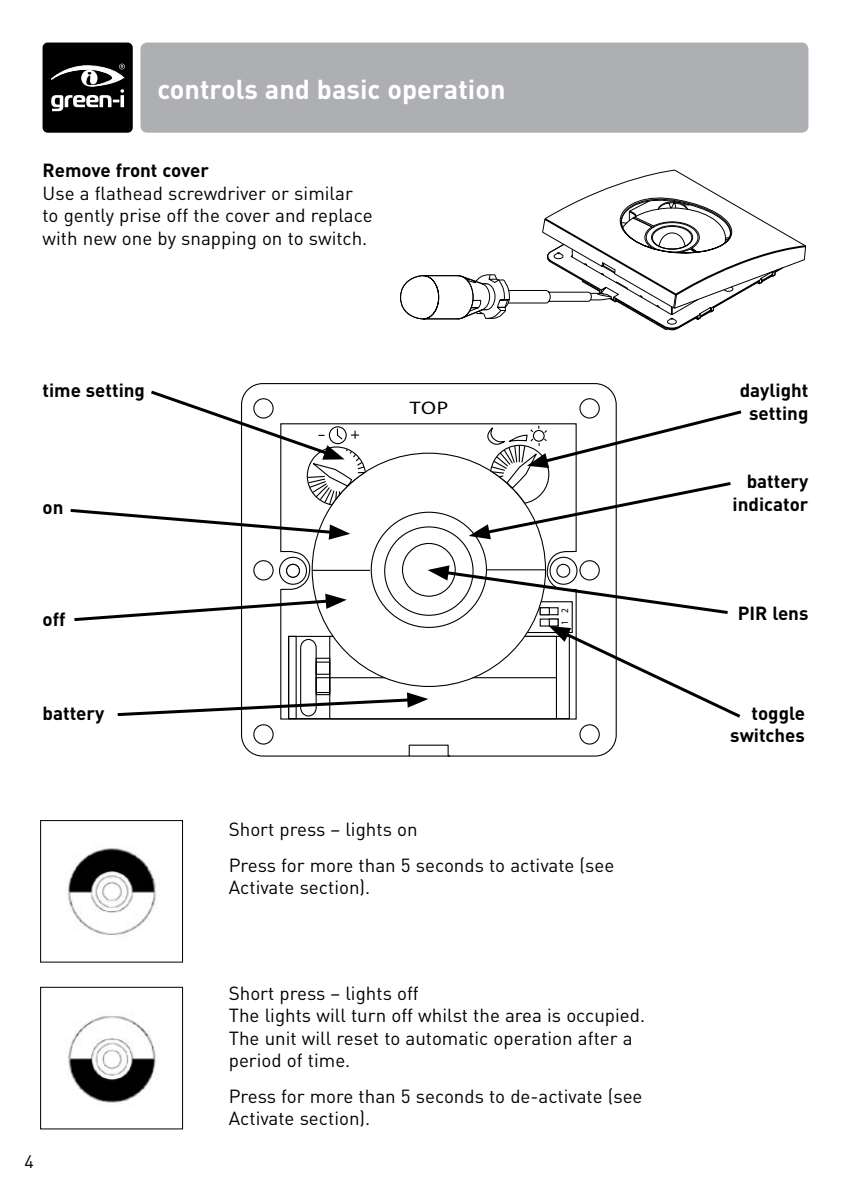
<style>
.page{position:relative;width:851px;height:1191px;background:#fff}
.page>*{position:absolute;margin:0;border:0;box-sizing:border-box;transform-origin:0 0}
.t1{font:700 27px "DIN";color:#fff}
.t2{font:18.6px/22.5px "DIN";color:#000}
.t3{font:700 18.6px/22.5px "DIN";color:#000;text-align:right}
.t4{font:18.3px "Myriad Pro";color:#000;scale:1.19 1}
.t5{font:18px "DIN";color:#000}
.t6{font:9.9px "Myriad Pro";color:#000;scale:.93 1}
</style>
<div class="page">
<img style="left:67px;top:848px;width:89px;height:88px">
<div style="left:40px;top:820px;width:143px;height:142px;border:1px solid #000"></div>
<img style="left:68px;top:1016px;width:89px;height:88px">
<div style="left:40px;top:987px;width:143px;height:142px;border:1px solid #000"></div>
<div style="left:43px;top:43px;width:90px;height:90px;background:#000;border-radius:5px"></div>
<svg style="left:51px;top:64px;width:74px;height:47px"></svg>
<div style="left:140px;top:43px;width:668px;height:90px;background:#aeafb2;border-radius:7px"></div>
<svg style="left:400px;top:169px;width:405px;height:161px"></svg>
<svg style="left:241px;top:383px;width:376px;height:374px"></svg>
<svg style="left:280px;top:423px;width:297px;height:297px"></svg>
<div style="left:288px;top:636px;width:8px;height:83px;border:1px solid #000"></div>
<div style="left:330px;top:636px;width:226px;height:82px;background:#fff"></div>
<div style="left:329px;top:636px;width:228px;height:83px;border:1px solid #000"></div>
<svg style="left:279px;top:557px;width:27px;height:27px"></svg>
<div style="left:279px;top:557px;width:28px;height:28px;border:1px solid #000;border-radius:50%"></div>
<div style="left:286px;top:564px;width:13px;height:13px;background:#fff;border-radius:50%"></div>
<div style="left:286px;top:564px;width:14px;height:14px;border:1px solid #000;border-radius:50%"></div>
<svg style="left:550px;top:557px;width:27px;height:27px"></svg>
<div style="left:549px;top:557px;width:28px;height:28px;border:1px solid #000;border-radius:50%"></div>
<hr style="left:330px;top:677px;width:226px;height:1px;background:#000">
<div style="left:525px;top:601px;width:47px;height:32px;border:1px solid #000"></div>
<div style="left:539px;top:618px;width:19px;height:8px;border:1px solid #000"></div>
<div style="left:549px;top:619px;width:9px;height:7px;background:#fff"></div>
<div style="left:548px;top:618px;width:10px;height:8px;border:1px solid #000"></div>
<div style="left:312px;top:453px;width:233px;height:233px;background:#fff;border-radius:50%"></div>
<div style="left:580px;top:399px;width:19px;height:19px;background:#fff;border-radius:50%"></div>
<div style="left:579px;top:398px;width:20px;height:20px;border:1px solid #000;border-radius:50%"></div>
<div style="left:254px;top:561px;width:19px;height:19px;background:#fff;border-radius:50%"></div>
<div style="left:253px;top:560px;width:20px;height:20px;border:1px solid #000;border-radius:50%"></div>
<svg style="left:580px;top:561px;width:19px;height:19px"></svg>
<div style="left:579px;top:560px;width:20px;height:20px;border:1px solid #000;border-radius:50%"></div>
<div style="left:254px;top:725px;width:19px;height:19px;background:#fff;border-radius:50%"></div>
<div style="left:253px;top:724px;width:20px;height:20px;border:1px solid #000;border-radius:50%"></div>
<div style="left:580px;top:725px;width:19px;height:19px;background:#fff;border-radius:50%"></div>
<div style="left:579px;top:724px;width:20px;height:20px;border:1px solid #000;border-radius:50%"></div>
<hr style="left:312px;top:570px;width:58px;height:1px;background:#000">
<div style="left:402px;top:543px;width:53px;height:54px;border:1px solid #000;border-radius:50%"></div>
<div style="left:300px;top:639px;width:16px;height:77px;border:1px solid #000;border-radius:8px"></div>
<div style="left:315px;top:657px;width:15px;height:38px;border:1px solid #000"></div>
<div style="left:315px;top:661px;width:15px;height:14px;border:1px solid #000"></div>
<div style="left:315px;top:677px;width:15px;height:16px;border:1px solid #000"></div>
<hr style="left:409px;top:755px;width:41px;height:1px;background:#000">
<div style="left:556px;top:564px;width:14px;height:14px;border:1px solid #000;border-radius:50%"></div>
<svg style="left:427px;top:565px;width:301px;height:51px"></svg>
<svg style="left:549px;top:626px;width:192px;height:94px"></svg>
<svg style="left:468px;top:408px;width:274px;height:131px"></svg>
<svg style="left:70px;top:388px;width:296px;height:151px"></svg>
<svg style="left:74px;top:593px;width:273px;height:30px"></svg>
<svg style="left:117px;top:692px;width:311px;height:25px"></svg>
<h1 class="t1" style="left:157px;top:71px;width:349px">controls and basic operation</h1>
<p class="t3" style="left:43px;top:158px;width:168px">Remove front cover</p>
<p class="t2" style="left:43px;top:181px;width:331px">Use a flathead screwdriver or similar to gently prise off the cover and replace with new one by snapping on to switch.</p>
<p class="t3" style="left:43px;top:378px;width:104px">time setting</p>
<p class="t3" style="left:43px;top:496px;width:22px">on</p>
<p class="t3" style="left:43px;top:607px;width:25px">off</p>
<p class="t3" style="left:43px;top:700px;width:63px">battery</p>
<p class="t5" style="left:25px;top:1150px;width:11px">4</p>
<p class="t4" style="left:410px;top:397px;width:34px">TOP</p>
<p class="t6" style="left:558px;top:624px;width:19px;rotate:-90deg">1 2</p>
<p class="t2" style="left:229px;top:811px;width:387px;line-height:35.4px">Short press – lights on<br>Press for more than 5 seconds to activate (see</p>
<p class="t2" style="left:229px;top:875px;width:143px">Activate section).</p>
<p class="t2" style="left:229px;top:981px;width:418px">Short press – lights off<br>The lights will turn off whilst the area is occupied.<br>The unit will reset to automatic operation after a period of time.</p>
<p class="t2" style="left:229px;top:1084px;width:415px">Press for more than 5 seconds to de-activate (see<br>Activate section).</p>
<p class="t3" style="left:739px;top:378px;width:70px;text-align:center">daylight setting</p>
<p class="t3" style="left:732px;top:469px;width:77px">battery indicator</p>
<p class="t3" style="left:737px;top:601px;width:72px">PIR lens</p>
<p class="t3" style="left:730px;top:700px;width:76px">toggle switches</p>
</div>
